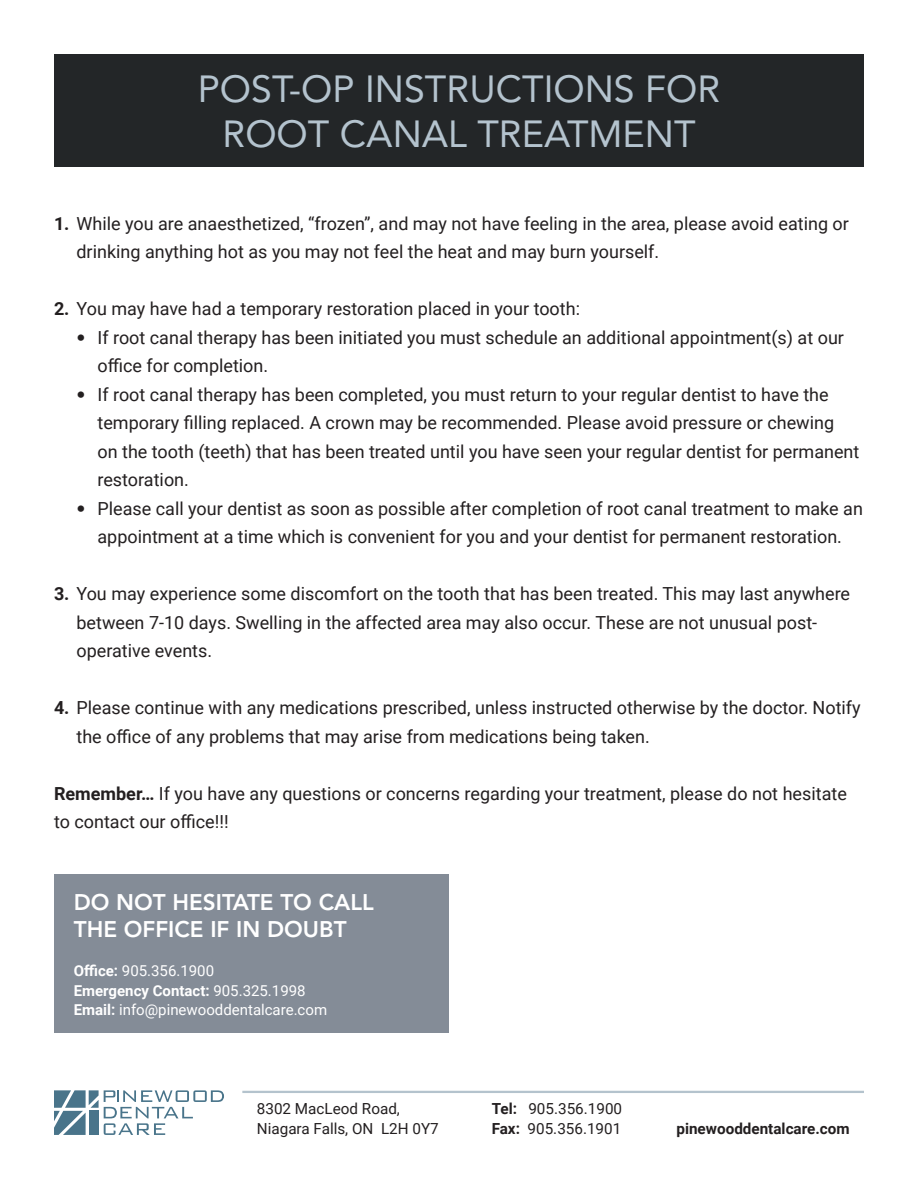
<style>
.page{position:relative;width:918px;height:1188px;background:#fff}
.page>*{position:absolute;margin:0;border:0;box-sizing:border-box;transform-origin:0 0}
.t1{font:37.5px "Avenir LT Std";color:#b4c3ce}
.t2{font:800 22.5px/27px "Avenir LT Std";color:#fff}
.t3{font:18px/28.5px "Roboto";color:#231f20}
.t4{font:15.3px/20.5px "Roboto";color:#231f20}
.t5{font:700 15.3px "Roboto";color:#231f20}
.t6{font:15px "Roboto";color:#fff}
.t7{font:700 15px "Roboto";color:#fff}
.s1{font-weight:700}
.s2{font-family:"Avenir LT Std";font-weight:300}
.s3{font-weight:400}
</style>
<div class="page">
<div style="left:54px;top:54px;width:810px;height:113px;background:#232628"></div>
<div style="left:54px;top:874px;width:395px;height:159px;background:#848c97"></div>
<svg style="left:54px;top:1090px;width:170px;height:45px"></svg>
<hr style="left:242px;top:1091px;width:622px;height:2px;background:#b4c3cd">
<p class="t1" style="left:198px;top:67px;width:524px">POST-OP INSTRUCTIONS FOR</p>
<p class="t1" style="left:222px;top:112px;width:475px">ROOT CANAL TREATMENT</p>
<p class="t3" style="left:54px;top:208px;width:796px"><span class="s1">1.</span> While you are anaesthetized, “frozen”, and may not have feeling in the area, please avoid eating or</p>
<p class="t3" style="left:76px;top:237px;width:584px">drinking anything hot as you may not feel the heat and may burn yourself.</p>
<p class="t3" style="left:54px;top:294px;width:528px"><span class="s1">2.</span> You may have had a temporary restoration placed in your tooth:</p>
<p class="t3" style="left:76px;top:322px;width:769px"><span class="s2">•</span> If root canal therapy has been initiated you must schedule an additional appointment(s) at our</p>
<p class="t3" style="left:98px;top:351px;width:172px">office for completion.</p>
<p class="t3" style="left:76px;top:379px;width:754px"><span class="s2">•</span> If root canal therapy has been completed, you must return to your regular dentist to have the</p>
<p class="t3" style="left:98px;top:408px;width:738px">temporary filling replaced. A crown may be recommended. Please avoid pressure or chewing</p>
<p class="t3" style="left:98px;top:436px;width:763px">on the tooth (teeth) that has been treated until you have seen your regular dentist for permanent</p>
<p class="t3" style="left:98px;top:465px;width:93px">restoration.</p>
<p class="t3" style="left:76px;top:493px;width:788px"><span class="s2">•</span> Please call your dentist as soon as possible after completion of root canal treatment to make an</p>
<p class="t3" style="left:98px;top:522px;width:746px">appointment at a time which is convenient for you and your dentist for permanent restoration.</p>
<p class="t3" style="left:54px;top:579px;width:798px"><span class="s1">3.</span> You may experience some discomfort on the tooth that has been treated. This may last anywhere</p>
<p class="t3" style="left:76px;top:607px;width:742px">between 7-10 days. Swelling in the affected area may also occur. These are not unusual post-</p>
<p class="t3" style="left:76px;top:636px;width:137px">operative events.</p>
<p class="t3" style="left:54px;top:693px;width:808px"><span class="s1">4.</span> Please continue with any medications prescribed, unless instructed otherwise by the doctor. Notify</p>
<p class="t3" style="left:76px;top:721px;width:575px">the office of any problems that may arise from medications being taken.</p>
<p class="t3" style="left:54px;top:778px;width:794px"><span class="s1">Remember…</span> If you have any questions or concerns regarding your treatment, please do not hesitate to contact our office!!!</p>
<p class="t2" style="left:74px;top:889px;width:301px">DO NOT HESITATE TO CALL<br>THE OFFICE IF IN DOUBT</p>
<p class="t6" style="left:74px;top:960px;width:142px"><span class="s1">Office:</span> 905.356.1900</p>
<p class="t7" style="left:74px;top:980px;width:233px">Emergency Contact: <span class="s3">905.325.1998</span></p>
<p class="t6" style="left:74px;top:999px;width:255px"><span class="s1">Email:</span> info@pinewooddentalcare.com</p>
<p class="t4" style="left:257px;top:1097px;width:183px">8302 MacLeod Road,<br>Niagara Falls, ON L2H 0Y7</p>
<p class="t4" style="left:492px;top:1097px;width:132px"><span class="s1">Tel:</span> 905.356.1900<br><span class="s1">Fax:</span> 905.356.1901</p>
<p class="t5" style="left:676px;top:1118px;width:175px">pinewooddentalcare.com</p>
</div>
